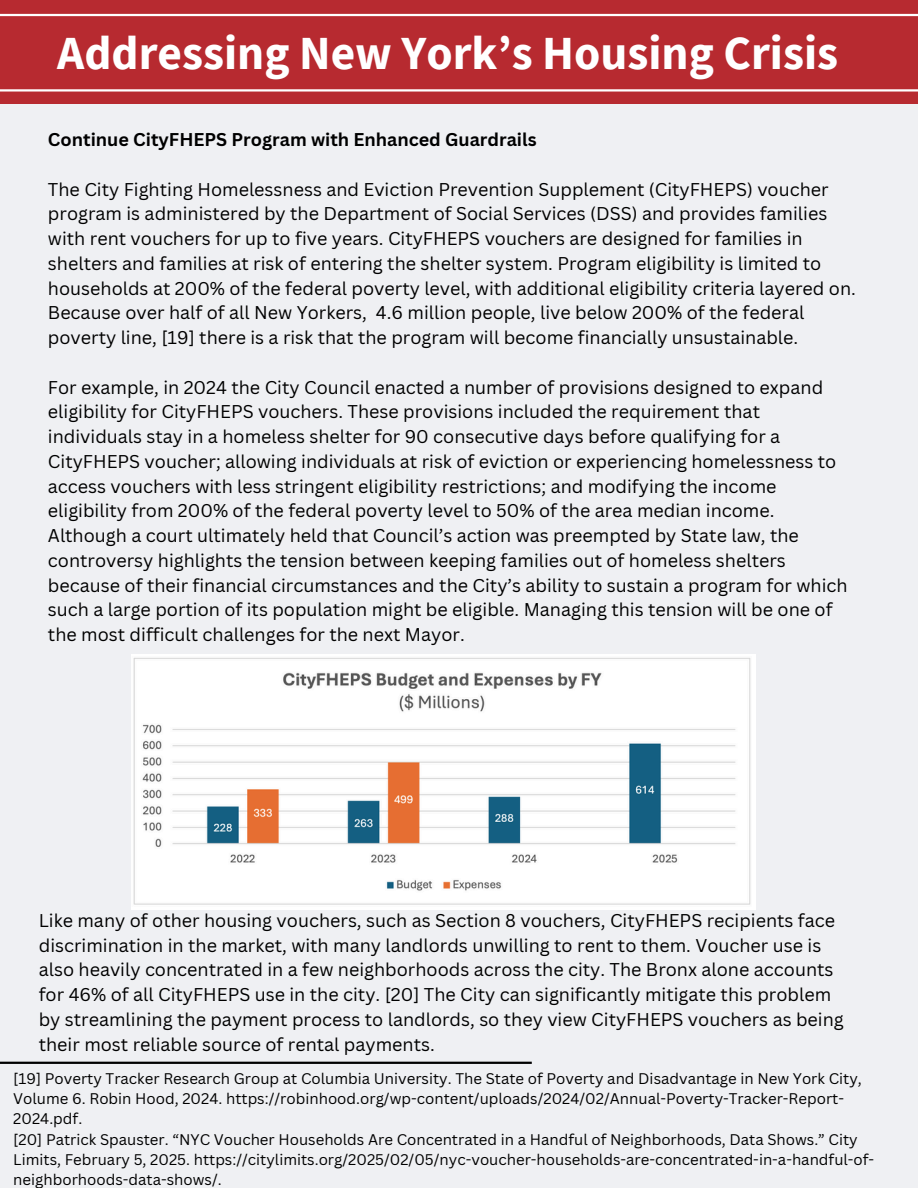
<style>
.page{position:relative;width:918px;height:1188px;background:#eff0f3}
.page>*{position:absolute;margin:0;border:0;box-sizing:border-box;transform-origin:0 0}
.t1{font:700 47.4px "Source Sans Pro";color:#fff}
.t2{font:18px/24.8px "Canva Sans";color:#000}
.t3{font:700 18px "Canva Sans";color:#000}
.t4{font:15px/20.2px "Canva Sans";color:#000}
</style>
<div class="page">
<div style="left:0;top:0;width:918px;height:104px;background:#b72a30"></div>
<hr style="left:0;top:14px;width:918px;height:2px;background:#fff">
<hr style="left:0;top:89px;width:918px;height:3px;background:#fff">
<img style="left:131px;top:655px;width:625px;height:255px">
<hr style="left:0;top:1062px;width:532px;height:2px;background:#000">
<p class="t1" style="left:57px;top:23px;width:782px">Addressing New York’s Housing Crisis</p>
<h1 class="t3" style="left:48px;top:127px;width:490px">Continue CityFHEPS Program with Enhanced Guardrails</h1>
<p class="t2" style="left:48px;top:176px;width:809px">The City Fighting Homelessness and Eviction Prevention Supplement (CityFHEPS) voucher program is administered by the Department of Social Services (DSS) and provides families with rent vouchers for up to five years. CityFHEPS vouchers are designed for families in shelters and families at risk of entering the shelter system. Program eligibility is limited to households at 200% of the federal poverty level, with additional eligibility criteria layered on.<br>Because over half of all New Yorkers, 4.6 million people, live below 200% of the federal poverty line, [19] there is a risk that the program will become financially unsustainable.</p>
<h2 class="t2" style="left:48px;top:374px;width:801px">For example, in 2024 the City Council enacted a number of provisions designed to expand eligibility for CityFHEPS vouchers. These provisions included the requirement that individuals stay in a homeless shelter for 90 consecutive days before qualifying for a CityFHEPS voucher; allowing individuals at risk of eviction or experiencing homelessness to access vouchers with less stringent eligibility restrictions; and modifying the income eligibility from 200% of the federal poverty level to 50% of the area median income.<br>Although a court ultimately held that Council’s action was preempted by State law, the controversy highlights the tension between keeping families out of homeless shelters because of their financial circumstances and the City’s ability to sustain a program for which such a large portion of its population might be eligible. Managing this tension will be one of the most difficult challenges for the next Mayor.</h2>
<h3 class="t2" style="left:39px;top:908px;width:807px">Like many of other housing vouchers, such as Section 8 vouchers, CityFHEPS recipients face discrimination in the market, with many landlords unwilling to rent to them. Voucher use is also heavily concentrated in a few neighborhoods across the city. The Bronx alone accounts for 46% of all CityFHEPS use in the city. [20] The City can significantly mitigate this problem by streamlining the payment process to landlords, so they view CityFHEPS vouchers as being their most reliable source of rental payments.</h3>
<h3 class="t4" style="left:13px;top:1068px;width:850px">[19] Poverty Tracker Research Group at Columbia University. The State of Poverty and Disadvantage in New York City,<br>Volume 6. Robin Hood, 2024. https://robinhood.org/wp-content/uploads/2024/02/Annual-Poverty-Tracker-Report-<br>2024.pdf.</h3>
<p class="t4" style="left:13px;top:1129px;width:862px">[20] Patrick Spauster. “NYC Voucher Households Are Concentrated in a Handful of Neighborhoods, Data Shows.” City<br>Limits, February 5, 2025. https://citylimits.org/2025/02/05/nyc-voucher-households-are-concentrated-in-a-handful-of&shy;neighborhoods-data-shows/.</p>
</div>
